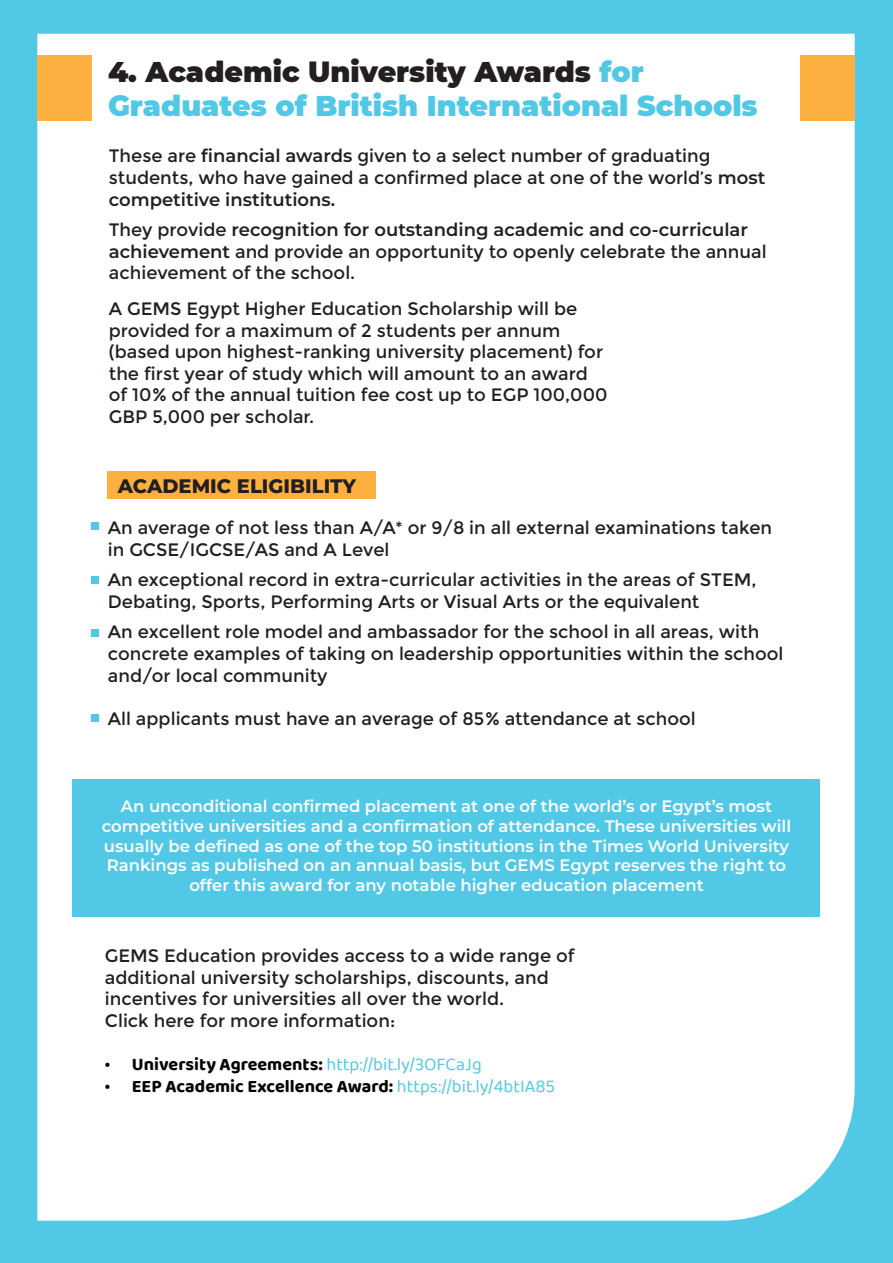
<style>
.page{position:relative;width:893px;height:1263px;background:#51c8e6}
.page>*{position:absolute;margin:0;border:0;box-sizing:border-box;transform-origin:0 0}
.t1{font:900 28.5px/34.2px "Montserrat";color:#51c8e6}
.t2{font:800 19.5px "Montserrat";color:#231f20}
.t3{font:18px/21.6px "Montserrat";color:#231f20}
.t4{font:700 18px "Baloo Chettan 2";color:#040503}
.t5{font:600 16.5px/19.8px "Montserrat";color:#fff;text-align:center}
.s1{color:#231f20}
.s2{font-weight:600}
.s3{font-weight:400;color:#51c8e6}
</style>
<div class="page">
<div style="left:37px;top:34px;width:818px;height:1186px;background:#fff"></div>
<div style="left:37px;top:56px;width:55px;height:65px;background:#fbb03f"></div>
<div style="left:800px;top:56px;width:55px;height:65px;background:#fbb03f"></div>
<div style="left:92px;top:523px;width:7px;height:7px;background:#51c8e6"></div>
<div style="left:92px;top:577px;width:7px;height:7px;background:#51c8e6"></div>
<div style="left:92px;top:629px;width:7px;height:8px;background:#51c8e6"></div>
<div style="left:92px;top:714px;width:7px;height:8px;background:#51c8e6"></div>
<div style="left:73px;top:779px;width:747px;height:138px;background:#51c8e6"></div>
<div style="left:108px;top:472px;width:268px;height:27px;background:#fbb03f"></div>
<h1 class="t1" style="left:108px;top:53px;width:651px"><span class="s1">4. Academic University Awards</span> for<br>Graduates of British International Schools</h1>
<p class="t3" style="left:109px;top:145px;width:658px">These are <span class="s2">financial awards</span> given to a select number of graduating students, who have gained a confirmed place at one of the world’s <span class="s2">most competitive institutions.</span></p>
<p class="t3" style="left:109px;top:219px;width:659px">They provide <span class="s2">recognition for outstanding academic and co-curricular achievement</span> and provide an opportunity to openly celebrate the annual achievement of the school.</p>
<p class="t3" style="left:109px;top:298px;width:500px">A GEMS Egypt Higher Education Scholarship will be provided for a maximum of 2 students per annum (based upon highest-ranking university placement) for the first year of study which will amount to an award of 10 % of the annual tuition fee cost up to EGP 100,000<br>GBP 5,000 per scholar.</p>
<p class="t2" style="left:118px;top:473px;width:240px">ACADEMIC ELIGIBILITY</p>
<p class="t3" style="left:108px;top:517px;width:666px">An average of not less than A/A* or 9/8 in all external examinations taken in GCSE/IGCSE/AS and A Level</p>
<p class="t3" style="left:108px;top:569px;width:650px">An exceptional record in extra-curricular activities in the areas of STEM,<br>Debating, Sports, Performing Arts or Visual Arts or the equivalent</p>
<p class="t3" style="left:108px;top:621px;width:677px">An excellent role model and ambassador for the school in all areas, with concrete examples of taking on leadership opportunities within the school and/or local community</p>
<p class="t3" style="left:108px;top:708px;width:589px">All applicants must have an average of 85 % attendance at school</p>
<p class="t5" style="left:102px;top:796px;width:691px">An unconditional confirmed placement at one of the world’s or Egypt’s most competitive universities and a confirmation of attendance. These universities will usually be defined as one of the top 50 institutions in the Times World University Rankings as published on an annual basis, but GEMS Egypt reserves the right to offer this award for any notable higher education placement</p>
<p class="t3" style="left:105px;top:945px;width:471px">GEMS Education provides access to a wide range of additional university scholarships, discounts, and incentives for universities all over the world.<br>Click here for more information:</p>
<p class="t4" style="left:105px;top:1051px;width:378px">• University Agreements: <span class="s3">http://bit.ly/3OFCaJg</span></p>
<p class="t4" style="left:105px;top:1072px;width:452px">• EEP Academic Excellence Award: <span class="s3">https://bit.ly/4btIA85</span></p>
</div>
